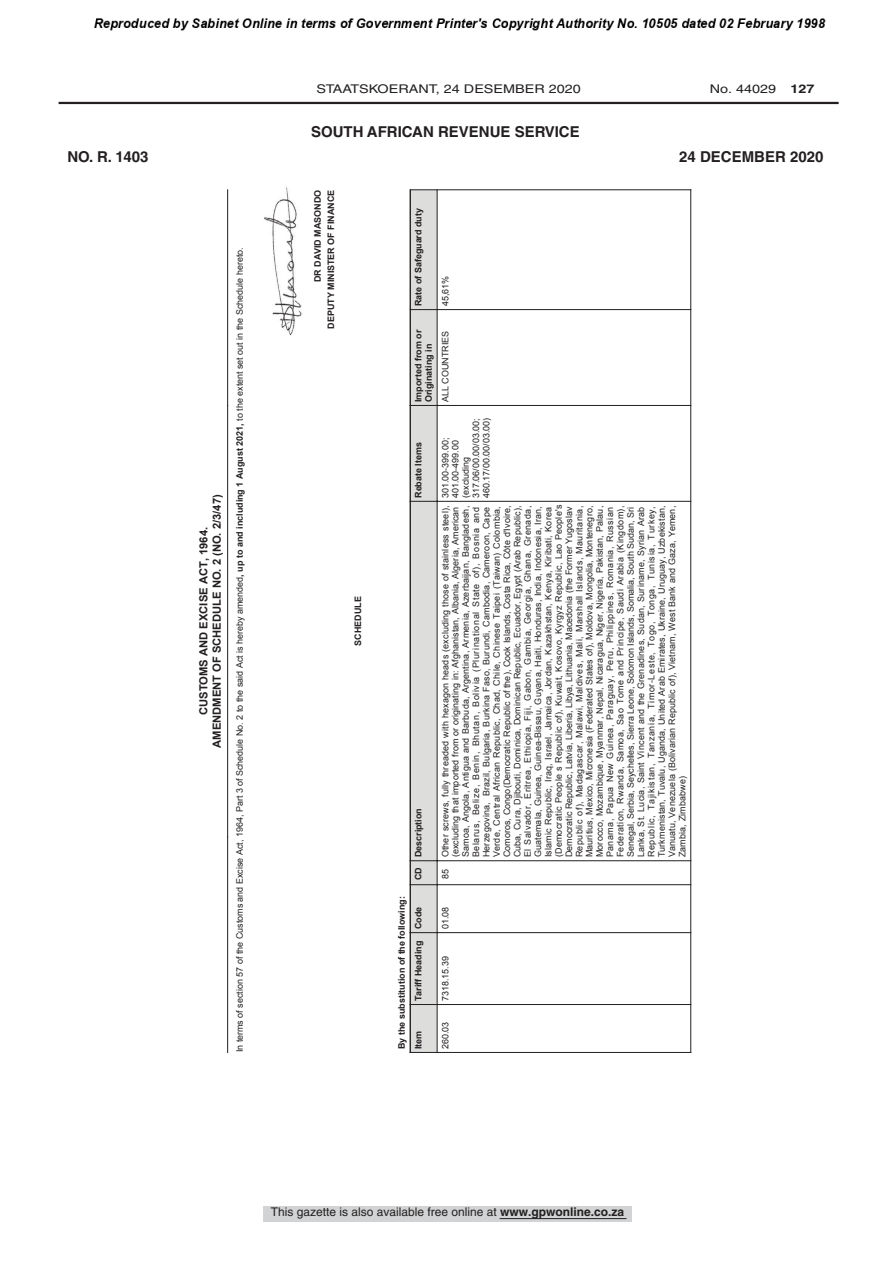
<style>
.page{position:relative;width:893px;height:1263px;background:#fff}
.page>*{position:absolute;margin:0;border:0;box-sizing:border-box;transform-origin:0 0}
.t1{font:700 15px "Helvetica LT Std";color:#231f20}
.t2{font:12px "Helvetica LT Std";color:#231f20}
.t3{font:12px "Helvetica LT Std";color:#231f20;scale:1.2 1}
.t4{font:700 11.25px/13.5px "Arial";color:#231f20;text-align:center}
.t5{font:9px/10.4px "Arial";letter-spacing:.015em;color:#231f20}
.t6{font:700 9px/13.5px "Arial";color:#231f20}
.s1{font-weight:700}
</style>
<div class="page">
<div style="left:263px;top:1206px;width:369px;height:16px;background:#d1d3d4"></div>
<hr style="left:500px;top:1218px;width:126px;height:1px;background:#231f20">
<hr style="left:59px;top:102px;width:780px;height:2px;background:#231f20">
<div style="left:410px;top:1004px;width:27px;height:48px;background:#dddddc"></div>
<div style="left:410px;top:933px;width:27px;height:71px;background:#dddddc"></div>
<div style="left:410px;top:885px;width:27px;height:48px;background:#dddddc"></div>
<div style="left:410px;top:501px;width:27px;height:360px;background:#dddddc"></div>
<div style="left:410px;top:405px;width:27px;height:96px;background:#dddddc"></div>
<div style="left:410px;top:310px;width:27px;height:95px;background:#dddddc"></div>
<div style="left:410px;top:190px;width:27px;height:120px;background:#dddddc"></div>
<svg style="left:410px;top:1052px;width:27px;height:1px"></svg>
<hr style="left:437px;top:1004px;width:1px;height:48px;background:#231f20">
<hr style="left:410px;top:1004px;width:1px;height:48px;background:#231f20">
<svg style="left:411px;top:1004px;width:26px;height:1px"></svg>
<hr style="left:437px;top:933px;width:1px;height:71px;background:#231f20">
<hr style="left:410px;top:933px;width:1px;height:71px;background:#231f20">
<svg style="left:411px;top:932px;width:26px;height:1px"></svg>
<hr style="left:437px;top:885px;width:1px;height:48px;background:#231f20">
<hr style="left:410px;top:885px;width:1px;height:48px;background:#231f20">
<svg style="left:410px;top:860px;width:28px;height:25px"></svg>
<hr style="left:437px;top:501px;width:1px;height:360px;background:#231f20">
<hr style="left:410px;top:501px;width:1px;height:360px;background:#231f20">
<svg style="left:411px;top:501px;width:26px;height:1px"></svg>
<hr style="left:437px;top:405px;width:1px;height:96px;background:#231f20">
<hr style="left:410px;top:405px;width:1px;height:96px;background:#231f20">
<svg style="left:411px;top:405px;width:26px;height:1px"></svg>
<hr style="left:437px;top:310px;width:1px;height:95px;background:#231f20">
<hr style="left:410px;top:310px;width:1px;height:95px;background:#231f20">
<div style="left:410px;top:189px;width:27px;height:121px;border:1px solid #231f20"></div>
<hr style="left:437px;top:1052px;width:254px;height:1px;background:#231f20">
<hr style="left:437px;top:1004px;width:254px;height:1px;background:#231f20">
<hr style="left:437px;top:932px;width:254px;height:1px;background:#231f20">
<hr style="left:437px;top:884px;width:254px;height:1px;background:#231f20">
<hr style="left:437px;top:860px;width:254px;height:1px;background:#231f20">
<hr style="left:437px;top:501px;width:254px;height:1px;background:#231f20">
<hr style="left:437px;top:405px;width:254px;height:1px;background:#231f20">
<hr style="left:437px;top:189px;width:254px;height:1px;background:#231f20">
<hr style="left:437px;top:309px;width:254px;height:1px;background:#231f20">
<hr style="left:690px;top:190px;width:1px;height:862px;background:#231f20">
<hr style="left:227px;top:837px;width:1px;height:215px;background:#231f20">
<hr style="left:227px;top:405px;width:1px;height:432px;background:#231f20">
<hr style="left:227px;top:190px;width:1px;height:215px;background:#231f20">
<img style="left:264px;top:187px;width:38px;height:149px">
<img style="left:94px;top:18px;width:732px;height:13px">
<h2 class="t3" style="left:316px;top:84px;width:222px">STAATSKOERANT, 24 DESEMBER 2020</h2>
<h2 class="t3" style="left:710px;top:84px;width:89px">No. 44029 <span class="s1">127</span></h2>
<h1 class="t1" style="left:311px;top:126px;width:270px">SOUTH AFRICAN REVENUE SERVICE</h1>
<h1 class="t1" style="left:67px;top:151px;width:83px">NO. R. 1403</h1>
<h1 class="t1" style="left:679px;top:151px;width:146px">24 DECEMBER 2020</h1>
<p class="t4" style="left:198px;top:748px;width:255px;rotate:-90deg">CUSTOMS AND EXCISE ACT, 1964.<br>AMENDMENT OF SCHEDULE NO. 2 (NO. 2/3/47)</p>
<p class="t5" style="left:235px;top:1052px;width:806px;rotate:-90deg">In terms of section 57 of the Customs and Excise Act, 1964, Part 3 of Schedule No. 2 to the said Act is hereby amended<span class="s1">, up to and including 1 August 2021,</span> to the extent set out in the Schedule hereto.</p>
<p class="t6" style="left:312px;top:329px;width:140px;text-align:right;rotate:-90deg">DR DAVID MASONDO<br>DEPUTY MINISTER OF FINANCE</p>
<p class="t6" style="left:352px;top:646px;width:51px;rotate:-90deg">SCHEDULE</p>
<p class="t6" style="left:412px;top:306px;width:100px;rotate:-90deg">Rate of Safeguard duty</p>
<p class="t5" style="left:441px;top:306px;width:32px;rotate:-90deg">45,61%</p>
<p class="t6" style="left:414px;top:402px;width:74px;line-height:10.4px;rotate:-90deg">Imported from or<br>Originating in</p>
<p class="t6" style="left:412px;top:498px;width:57px;rotate:-90deg">Rebate Items</p>
<p class="t6" style="left:412px;top:880px;width:74px;rotate:-90deg">CD Description</p>
<p class="t6" style="left:394px;top:1049px;width:154px;line-height:16.6px;rotate:-90deg">By the substitution of the following:<br>Item</p>
<p class="t6" style="left:412px;top:929px;width:24px;rotate:-90deg">Code</p>
<p class="t6" style="left:412px;top:1001px;width:62px;rotate:-90deg">Tariff Heading</p>
<p class="t5" style="left:441px;top:402px;width:73px;rotate:-90deg">ALL COUNTRIES</p>
<p class="t5" style="left:441px;top:498px;width:82px;rotate:-90deg">301.00-399.00;<br>401.00-499.00 (excluding<br>317.06/00.00/03.00;<br>460.17/00.00/03.00)</p>
<p class="t5" style="left:441px;top:857px;width:354px;rotate:-90deg">Other screws, fully threaded with hexagon heads (excluding those of stainless steel), (excluding that imported from or originating in: Afghanistan, Albania, Algeria, American Samoa, Angola, Antigua and Barbuda, Argentina, Armenia, Azerbaijan, Bangladesh, Belarus, Belize, Benin, Bhutan, Bolivia (Plurinational State of), Bosnia and Herzegovina, Brazil, Bulgaria, Burkina Faso, Burundi, Cambodia, Cameroon, Cape Verde, Central African Republic, Chad, Chile, Chinese Taipei (Taiwan) Colombia, Comoros, Congo(Democratic Republic of the), Cook Islands, Costa Rica, Côte d'Ivoire, Cuba, Cura, Djibouti, Dominica, Dominican Republic, Ecuador, Egypt (Arab Republic), El Salvador, Eritrea, Ethiopia, Fiji, Gabon, Gambia, Georgia, Ghana, Grenada, Guatemala, Guinea, Guinea-Bissau, Guyana, Haiti, Honduras, India, Indonesia, Iran, Islamic Republic, Iraq, Israel, Jamaica, Jordan, Kazakhstan, Kenya, Kiribati, Korea (Democratic People s Republic of), Kuwait, Kosovo, Kyrgyz Republic, Lao People's Democratic Republic, Latvia, Liberia, Libya, Lithuania, Macedonia (the Former Yugoslav Republic of), Madagascar, Malawi, Maldives, Mali, Marshall Islands, Mauritania, Mauritius, Mexico, Micronesia (Federated States of), Moldova, Mongolia, Montenegro, Morocco, Mozambique, Myanmar, Nepal, Nicaragua, Niger, Nigeria, Pakistan, Palau, Panama, Papua New Guinea, Paraguay, Peru, Philippines, Romania, Russian Federation, Rwanda, Samoa, Sao Tome and Principe, Saudi Arabia (Kingdom), Senegal, Serbia, Seychelles, Sierra Leone, Solomon Islands, Somalia, South Sudan, Sri Lanka, St. Lucia, Saint Vincent and the Grenadines, Sudan, Suriname, Syrian Arab Republic, Tajikistan, Tanzania, Timor-Leste, Togo, Tonga, Tunisia, Turkey, Turkmenistan, Tuvalu, Uganda, United Arab Emirates, Ukraine, Uruguay, Uzbekistan, Vanuatu, Venezuela (Bolivarian Republic of), Vietnam, West Bank and Gaza, Yemen, Zambia, Zimbabwe)</p>
<p class="t5" style="left:441px;top:879px;width:11px;rotate:-90deg">85</p>
<p class="t5" style="left:441px;top:929px;width:24px;rotate:-90deg">01.08</p>
<p class="t5" style="left:441px;top:1001px;width:46px;rotate:-90deg">7318.15.39</p>
<p class="t5" style="left:441px;top:1049px;width:29px;rotate:-90deg">260.03</p>
<h2 class="t2" style="left:271px;top:1207px;width:355px">This gazette is also available free online at <span class="s1">www.gpwonline.co.za</span></h2>
</div>
